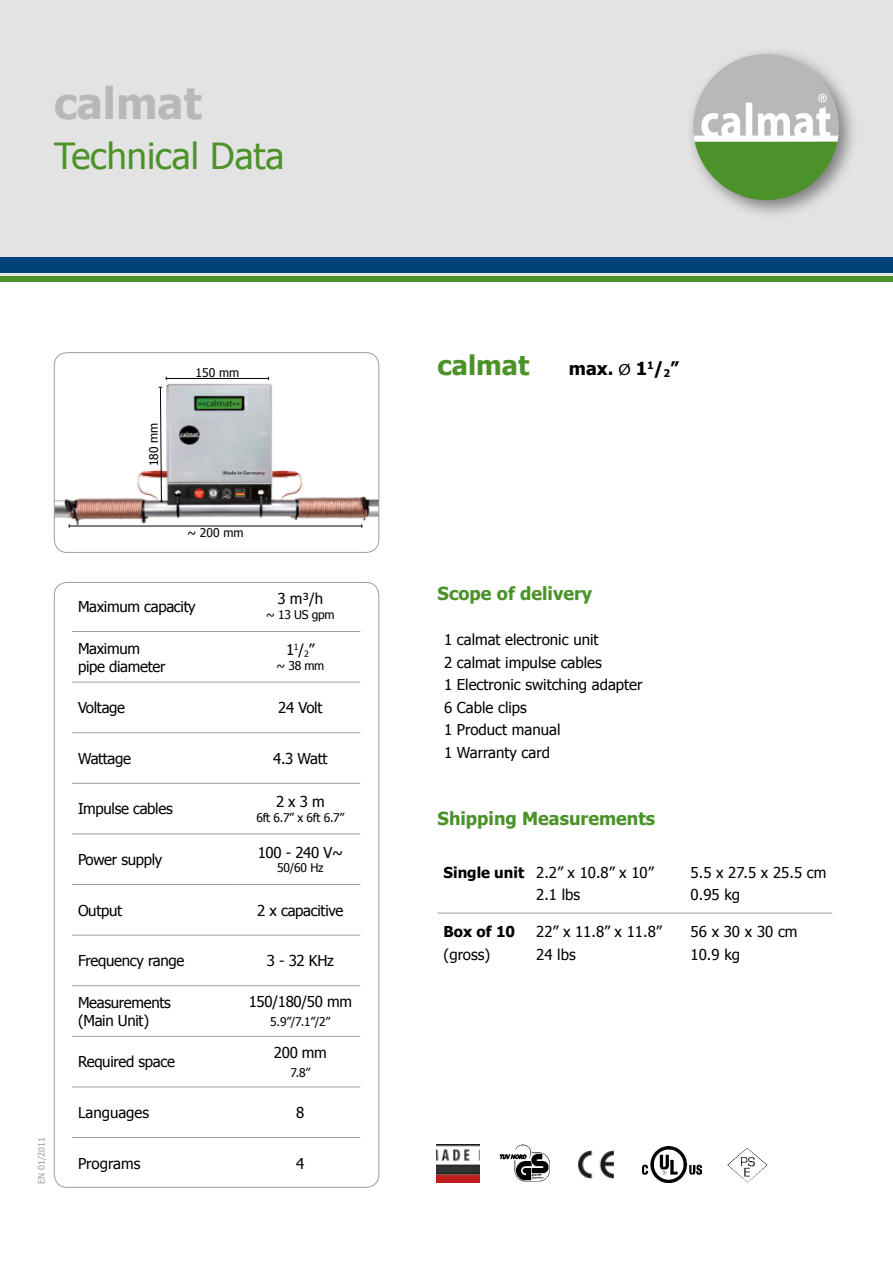
<style>
.page{position:relative;width:893px;height:1263px;background:#fff}
.page>*{position:absolute;margin:0;border:0;box-sizing:border-box;transform-origin:0 0}
.t1{font:700 43.5px "Tahoma";color:#b9b8b8}
.t2{font:36px "Tahoma";color:#4b9228}
.t3{font:700 27px "Tahoma";color:#4b9228}
.t4{font:700 18px "Tahoma";color:#4b9228}
.t5{font:700 18px "Tahoma";color:#000}
.t6{font:15px/22.5px "Tahoma";letter-spacing:-.02em;color:#000}
.t7{font:15px/22.5px "Tahoma";color:#000}
.t8{font:700 15px "Tahoma";color:#000}
.t9{font:12px "Tahoma";letter-spacing:-.02em;color:#000}
.t10{font:9px "Tahoma";color:#9d9d9c}
.s1{font-family:"Myriad Pro";font-weight:400;font-size:16.2px}
.s2{font-weight:700}
</style>
<div class="page">
<div style="left:0;top:0;width:893px;height:261px;background:#e3e3e3"></div>
<div style="left:0;top:257px;width:893px;height:18px;background:#004379"></div>
<hr style="left:0;top:274px;width:893px;height:3px;background:#e3e3e3">
<div style="left:0;top:277px;width:893px;height:5px;background:#4b9228"></div>
<div style="left:685px;top:47px;width:174px;height:173px;background:#000;opacity:.45"></div>
<svg style="left:693px;top:54px;width:146px;height:146px"></svg>
<img style="left:436px;top:1145px;width:44px;height:38px">
<img style="left:499px;top:1144px;width:51px;height:38px">
<img style="left:578px;top:1151px;width:36px;height:27px">
<svg style="left:740px;top:1148px;width:7px;height:6px"></svg>
<hr style="left:72px;top:682px;width:167px;height:1px;background:#9d9d9c">
<hr style="left:239px;top:682px;width:121px;height:1px;background:#9d9d9c">
<hr style="left:72px;top:732px;width:167px;height:1px;background:#9d9d9c">
<hr style="left:239px;top:732px;width:121px;height:1px;background:#9d9d9c">
<hr style="left:72px;top:783px;width:167px;height:1px;background:#9d9d9c">
<hr style="left:239px;top:783px;width:121px;height:1px;background:#9d9d9c">
<hr style="left:72px;top:833px;width:167px;height:1px;background:#9d9d9c">
<hr style="left:239px;top:833px;width:121px;height:1px;background:#9d9d9c">
<hr style="left:72px;top:884px;width:167px;height:1px;background:#9d9d9c">
<hr style="left:239px;top:884px;width:121px;height:1px;background:#9d9d9c">
<hr style="left:72px;top:935px;width:167px;height:1px;background:#9d9d9c">
<hr style="left:239px;top:935px;width:121px;height:1px;background:#9d9d9c">
<hr style="left:72px;top:985px;width:167px;height:1px;background:#9d9d9c">
<hr style="left:72px;top:1036px;width:167px;height:1px;background:#9d9d9c">
<hr style="left:72px;top:1086px;width:167px;height:1px;background:#9d9d9c">
<hr style="left:239px;top:1086px;width:121px;height:1px;background:#9d9d9c">
<hr style="left:72px;top:1137px;width:167px;height:1px;background:#9d9d9c">
<hr style="left:239px;top:1137px;width:121px;height:1px;background:#9d9d9c">
<hr style="left:72px;top:631px;width:167px;height:1px;background:#9d9d9c">
<hr style="left:239px;top:631px;width:121px;height:1px;background:#9d9d9c">
<hr style="left:239px;top:985px;width:121px;height:1px;background:#9d9d9c">
<hr style="left:239px;top:1036px;width:121px;height:1px;background:#9d9d9c">
<img style="left:56px;top:376px;width:321px;height:152px">
<div style="left:54px;top:352px;width:325px;height:201px;border:1px solid #9d9d9c;border-radius:13px"></div>
<hr style="left:438px;top:913px;width:92px;height:1px;background:#9d9d9c">
<hr style="left:530px;top:913px;width:155px;height:1px;background:#9d9d9c">
<hr style="left:685px;top:913px;width:147px;height:1px;background:#9d9d9c">
<hr style="left:166px;top:378px;width:103px;height:1px;background:#000">
<svg style="left:145px;top:386px;width:18px;height:116px"></svg>
<hr style="left:69px;top:526px;width:293px;height:1px;background:#000">
<img style="left:642px;top:1146px;width:59px;height:37px">
<h1 class="t1" style="left:54px;top:73px;width:149px">calmat</h1>
<h2 class="t2" style="left:54px;top:131px;width:232px">Technical Data</h2>
<p class="t9" style="left:146px;top:466px;width:45px;rotate:-90deg">180 mm</p>
<p class="t9" style="left:196px;top:364px;width:45px">150 mm</p>
<p class="t9" style="left:187px;top:524px;width:58px">~ 200 mm</p>
<p class="t6" style="left:78px;top:594px;width:119px">Maximum capacity</p>
<p class="t6" style="left:278px;top:587px;width:47px">3 m³/h</p>
<p class="t9" style="left:266px;top:607px;width:70px">~ 13 US gpm</p>
<p class="t6" style="left:78px;top:638px;width:89px;line-height:18px">Maximum pipe diameter</p>
<p class="t6" style="left:286px;top:638px;width:30px">1<sup>1</sup>/<sub>2</sub>”</p>
<p class="t9" style="left:276px;top:657px;width:50px">~ 38 mm</p>
<p class="t6" style="left:78px;top:696px;width:49px">Voltage</p>
<p class="t6" style="left:278px;top:696px;width:46px">24 Volt</p>
<p class="t6" style="left:78px;top:746px;width:55px">Wattage</p>
<p class="t6" style="left:273px;top:746px;width:56px">4.3 Watt</p>
<p class="t6" style="left:78px;top:797px;width:96px">Impulse cables</p>
<p class="t6" style="left:276px;top:789px;width:50px">2 x 3 m</p>
<p class="t9" style="left:256px;top:809px;width:89px">6ft 6.7” x 6ft 6.7”</p>
<p class="t6" style="left:78px;top:847px;width:86px">Power supply</p>
<p class="t6" style="left:258px;top:840px;width:87px">100 - 240 V~</p>
<p class="t9" style="left:277px;top:860px;width:48px">50/60 Hz</p>
<p class="t6" style="left:78px;top:898px;width:46px">Output</p>
<p class="t6" style="left:257px;top:898px;width:88px">2 x capacitive</p>
<p class="t6" style="left:78px;top:949px;width:108px">Frequency range</p>
<p class="t6" style="left:267px;top:949px;width:68px">3 - 32 KHz</p>
<p class="t6" style="left:78px;top:993px;width:94px;line-height:17.9px">Measurements (Main Unit)</p>
<p class="t6" style="left:249px;top:990px;width:105px">150/180/50 mm</p>
<p class="t9" style="left:270px;top:1014px;width:62px">5.9”/7.1”/2”</p>
<p class="t10" style="left:35px;top:1184px;width:48px;rotate:-90deg">EN 01/2011</p>
<p class="t6" style="left:78px;top:1050px;width:98px">Required space</p>
<p class="t6" style="left:274px;top:1040px;width:54px">200 mm</p>
<p class="t9" style="left:290px;top:1064px;width:21px">7.8”</p>
<p class="t7" style="left:78px;top:1100px;width:73px">Languages</p>
<p class="t6" style="left:296px;top:1100px;width:10px">8</p>
<p class="t7" style="left:78px;top:1151px;width:64px">Programs</p>
<p class="t6" style="left:296px;top:1151px;width:10px">4</p>
<h3 class="t3" style="left:438px;top:346px;width:93px">calmat</h3>
<p class="t5" style="left:569px;top:356px;width:111px">max. <span class="s1">Ø</span> 1<sup>1</sup>/<sub>2</sub>”</p>
<p class="t4" style="left:438px;top:581px;width:156px">Scope of delivery</p>
<p class="t7" style="left:444px;top:628px;width:200px">1 calmat electronic unit<br>2 calmat impulse cables<br>1 Electronic switching adapter<br>6 Cable clips<br>1 Product manual<br>1 Warranty card</p>
<p class="t4" style="left:438px;top:806px;width:219px">Shipping Measurements</p>
<p class="t6" style="left:536px;top:860px;width:119px;text-indent:-93px"><span class="s2">Single unit</span> 2.2” x 10.8” x 10”<br>2.1 lbs</p>
<p class="t6" style="left:691px;top:860px;width:137px">5.5 x 27.5 x 25.5 cm<br>0.95 kg</p>
<p class="t8" style="left:444px;top:921px;width:73px">Box of 10</p>
<p class="t6" style="left:444px;top:942px;width:48px">(gross)</p>
<p class="t7" style="left:536px;top:920px;width:127px">22” x 11.8” x 11.8”<br>24 lbs</p>
<p class="t7" style="left:691px;top:920px;width:108px">56 x 30 x 30 cm<br>10.9 kg</p>
</div>
